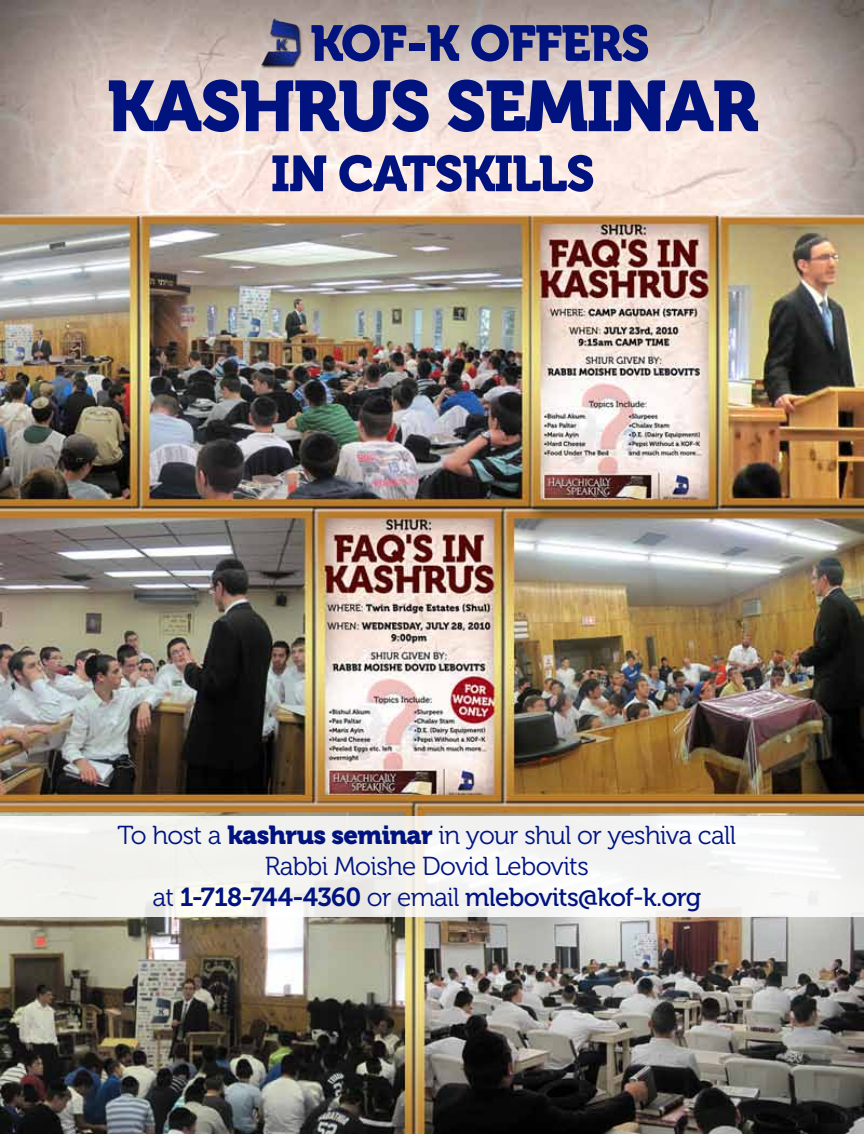
<style>
.page{position:relative;width:864px;height:1134px;background:#fff}
.page>*{position:absolute;margin:0;border:0;box-sizing:border-box;transform-origin:0 0}
.t1{font:71.1px "Museo 900";letter-spacing:-.025em;color:#00137f}
.t2{font:50.1px "Museo 900";letter-spacing:-.025em;color:#00137f}
.t3{font:25.95px/31.2px "Museo 300";letter-spacing:-.025em;color:#00137f;text-align:center}
.t4{font:25.95px "Museo 500";letter-spacing:-.025em;color:#00137f}
.s1{font-family:"Museo 900"}
.s2{font-family:"Museo 300"}
.s3{font-family:"Museo 700"}
</style>
<div class="page">
<img style="left:0;top:0;width:864px;height:1134px">
<div style="left:0;top:816px;width:864px;height:101px;background:#f3f3f1"></div>
<img style="left:256px;top:14px;width:47px;height:59px">
<h2 class="t2" style="left:310px;top:15px;width:341px">KOF-K OFFERS</h2>
<h1 class="t1" style="left:107px;top:66px;width:653px">KASHRUS SEMINAR</h1>
<h2 class="t2" style="left:271px;top:145px;width:325px">IN CATSKILLS</h2>
<p class="t3" style="left:117px;top:820px;width:620px">To host a <span class="s1">kashrus seminar</span> in your shul or yeshiva call<br>Rabbi Moishe Dovid Lebovits</p>
<p class="t4" style="left:152px;top:883px;width:550px"><span class="s2">at</span> <span class="s3">1-718-744-4360</span> <span class="s2">or email</span> mlebovits@kof-k.org</p>
</div>
